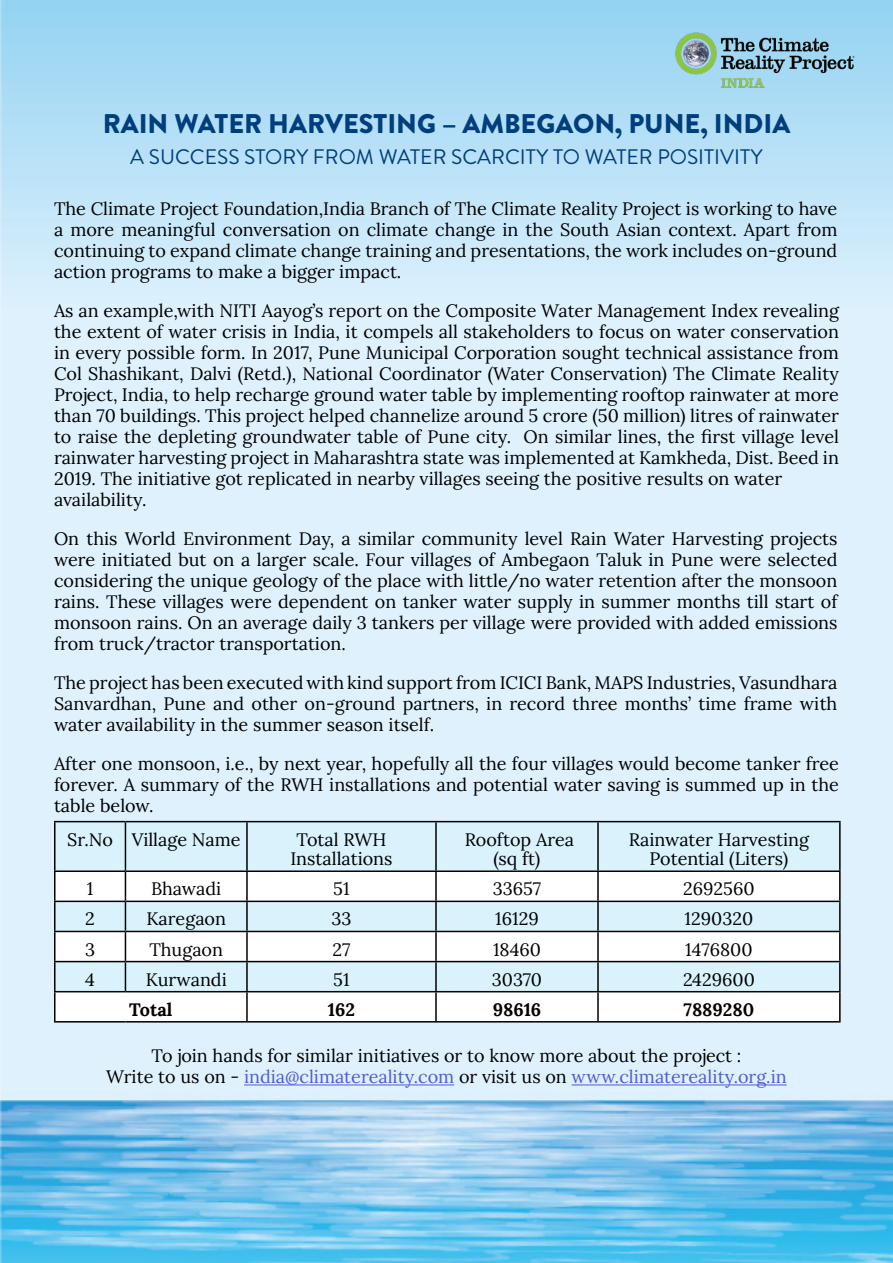
<style>
.page{position:relative;width:893px;height:1263px;background:#fff}
.page>*{position:absolute;margin:0;border:0;box-sizing:border-box;transform-origin:0 0}
.t1{font:900 27px "Brandon Grotesque";color:#003e7c}
.t2{font:21px "Brandon Grotesque";color:#003e7c}
.t3{font:18px/21px "Lora";color:#000;text-align:justify}
.t4{font:700 18px "Lora";color:#000}
.s1{color:#4f5cd6}
</style>
<div class="page">
<img style="left:0;top:0;width:893px;height:1263px">
<hr style="left:244px;top:1084px;width:210px;height:1px;background:#4f5cd6">
<hr style="left:572px;top:1084px;width:215px;height:1px;background:#4f5cd6">
<svg style="left:56px;top:992px;width:783px;height:29px"></svg>
<hr style="left:54px;top:992px;width:2px;height:29px;background:#000">
<hr style="left:246px;top:992px;width:2px;height:29px;background:#000">
<hr style="left:435px;top:992px;width:2px;height:29px;background:#000">
<hr style="left:597px;top:992px;width:2px;height:29px;background:#000">
<hr style="left:839px;top:992px;width:2px;height:29px;background:#000">
<hr style="left:54px;top:1021px;width:71px;height:1px;background:#000">
<hr style="left:125px;top:1021px;width:122px;height:1px;background:#000">
<hr style="left:247px;top:1021px;width:189px;height:1px;background:#000">
<hr style="left:436px;top:1021px;width:162px;height:1px;background:#000">
<hr style="left:598px;top:1021px;width:243px;height:1px;background:#000">
<hr style="left:54px;top:821px;width:71px;height:1px;background:#000">
<hr style="left:54px;top:822px;width:2px;height:48px;background:#000">
<hr style="left:125px;top:821px;width:122px;height:1px;background:#000">
<hr style="left:247px;top:821px;width:189px;height:1px;background:#000">
<hr style="left:436px;top:821px;width:162px;height:1px;background:#000">
<hr style="left:598px;top:821px;width:243px;height:1px;background:#000">
<hr style="left:839px;top:822px;width:2px;height:48px;background:#000">
<hr style="left:54px;top:870px;width:71px;height:2px;background:#000">
<hr style="left:54px;top:872px;width:2px;height:29px;background:#000">
<hr style="left:598px;top:870px;width:243px;height:2px;background:#000">
<hr style="left:839px;top:872px;width:2px;height:29px;background:#000">
<hr style="left:54px;top:901px;width:71px;height:1px;background:#000">
<hr style="left:54px;top:902px;width:2px;height:29px;background:#000">
<hr style="left:598px;top:901px;width:243px;height:1px;background:#000">
<hr style="left:839px;top:902px;width:2px;height:29px;background:#000">
<hr style="left:54px;top:931px;width:71px;height:1px;background:#000">
<hr style="left:54px;top:932px;width:2px;height:29px;background:#000">
<hr style="left:598px;top:931px;width:243px;height:1px;background:#000">
<hr style="left:839px;top:932px;width:2px;height:29px;background:#000">
<hr style="left:54px;top:961px;width:71px;height:1px;background:#000">
<hr style="left:54px;top:962px;width:2px;height:29px;background:#000">
<svg style="left:55px;top:822px;width:785px;height:169px"></svg>
<hr style="left:247px;top:961px;width:189px;height:1px;background:#000">
<hr style="left:246px;top:962px;width:2px;height:29px;background:#000">
<hr style="left:436px;top:961px;width:162px;height:1px;background:#000">
<hr style="left:435px;top:962px;width:2px;height:29px;background:#000">
<hr style="left:598px;top:961px;width:243px;height:1px;background:#000">
<hr style="left:597px;top:962px;width:2px;height:29px;background:#000">
<hr style="left:839px;top:962px;width:2px;height:29px;background:#000">
<hr style="left:54px;top:991px;width:71px;height:1px;background:#000">
<hr style="left:125px;top:991px;width:122px;height:1px;background:#000">
<hr style="left:247px;top:991px;width:189px;height:1px;background:#000">
<hr style="left:436px;top:991px;width:162px;height:1px;background:#000">
<hr style="left:598px;top:991px;width:243px;height:1px;background:#000">
<img style="left:675px;top:33px;width:180px;height:55px">
<p class="t1" style="left:103px;top:104px;width:689px">RAIN WATER HARVESTING – AMBEGAON, PUNE, INDIA</p>
<p class="t2" style="left:130px;top:143px;width:634px">A SUCCESS STORY FROM WATER SCARCITY TO WATER POSITIVITY</p>
<p class="t3" style="left:54px;top:196px;width:785px">The Climate Project Foundation,India Branch of The Climate Reality Project is working to have a more meaningful conversation on climate change in the South Asian context. Apart from continuing to expand climate change training and presentations, the work includes on-ground action programs to make a bigger impact.</p>
<p class="t3" style="left:54px;top:298px;width:786px">As an example,with NITI Aayog’s report on the Composite Water Management Index revealing the extent of water crisis in India, it compels all stakeholders to focus on water conservation in every possible form. In 2017, Pune Municipal Corporation sought technical assistance from Col Shashikant, Dalvi (Retd.), National Coordinator (Water Conservation) The Climate Reality Project, India, to help recharge ground water table by implementing rooftop rainwater at more than 70 buildings. This project helped channelize around 5 crore (50 million) litres of rainwater to raise the depleting groundwater table of Pune city. On similar lines, the first village level rainwater harvesting project in Maharashtra state was implemented at Kamkheda, Dist. Beed in 2019. The initiative got replicated in nearby villages seeing the positive results on water</p>
<p class="t3" style="left:54px;top:487px;width:94px">availability.</p>
<p class="t3" style="left:54px;top:526px;width:785px">On this World Environment Day, a similar community level Rain Water Harvesting projects were initiated but on a larger scale. Four villages of Ambegaon Taluk in Pune were selected considering the unique geology of the place with little/no water retention after the monsoon rains. These villages were dependent on tanker water supply in summer months till start of monsoon rains. On an average daily 3 tankers per village were provided with added emissions from truck/tractor transportation.</p>
<p class="t3" style="left:54px;top:670px;width:785px">The project has been executed with kind support from ICICI Bank, MAPS Industries, Vasundhara Sanvardhan, Pune and other on-ground partners, in record three months’ time frame with water availability in the summer season itself.</p>
<p class="t3" style="left:54px;top:751px;width:786px">After one monsoon, i.e., by next year, hopefully all the four villages would become tanker free forever. A summary of the RWH installations and potential water saving is summed up in the table below.</p>
<p class="t3" style="left:67px;top:828px;width:47px">Sr.No</p>
<p class="t3" style="left:132px;top:828px;width:110px">Village Name</p>
<p class="t3" style="left:296px;top:828px;width:92px">Total RWH</p>
<p class="t3" style="left:290px;top:847px;width:104px">Installations</p>
<p class="t3" style="left:465px;top:828px;width:111px">Rooftop Area</p>
<p class="t3" style="left:493px;top:847px;width:48px">(sq ft)</p>
<p class="t3" style="left:629px;top:828px;width:182px">Rainwater Harvesting</p>
<p class="t3" style="left:649px;top:847px;width:140px">Potential (Liters)</p>
<p class="t3" style="left:87px;top:877px;width:8px">1</p>
<p class="t3" style="left:151px;top:877px;width:72px">Bhawadi</p>
<p class="t3" style="left:333px;top:877px;width:18px">51</p>
<p class="t3" style="left:493px;top:877px;width:50px">33657</p>
<p class="t3" style="left:683px;top:877px;width:73px">2692560</p>
<p class="t3" style="left:85px;top:907px;width:11px">2</p>
<p class="t3" style="left:146px;top:907px;width:81px">Karegaon</p>
<p class="t3" style="left:331px;top:907px;width:22px">33</p>
<p class="t3" style="left:495px;top:907px;width:45px">16129</p>
<p class="t3" style="left:685px;top:907px;width:70px">1290320</p>
<p class="t3" style="left:85px;top:937px;width:12px">3</p>
<p class="t3" style="left:149px;top:937px;width:75px">Thugaon</p>
<p class="t3" style="left:332px;top:937px;width:19px">27</p>
<p class="t3" style="left:493px;top:937px;width:50px">18460</p>
<p class="t3" style="left:685px;top:937px;width:69px">1476800</p>
<p class="t3" style="left:85px;top:967px;width:11px">4</p>
<p class="t3" style="left:146px;top:967px;width:83px">Kurwandi</p>
<p class="t3" style="left:333px;top:967px;width:18px">51</p>
<p class="t3" style="left:492px;top:967px;width:52px">30370</p>
<p class="t3" style="left:683px;top:967px;width:73px">2429600</p>
<p class="t4" style="left:129px;top:996px;width:45px">Total</p>
<p class="t4" style="left:328px;top:996px;width:29px">162</p>
<p class="t4" style="left:493px;top:996px;width:50px">98616</p>
<p class="t4" style="left:684px;top:996px;width:72px">7889280</p>
<p class="t3" style="left:106px;top:1044px;width:682px;text-align:center">To join hands for similar initiatives or to know more about the project :<br>Write to us on - <span class="s1">india@climatereality.com</span> or visit us on <span class="s1">www.climatereality.org.in</span></p>
</div>
